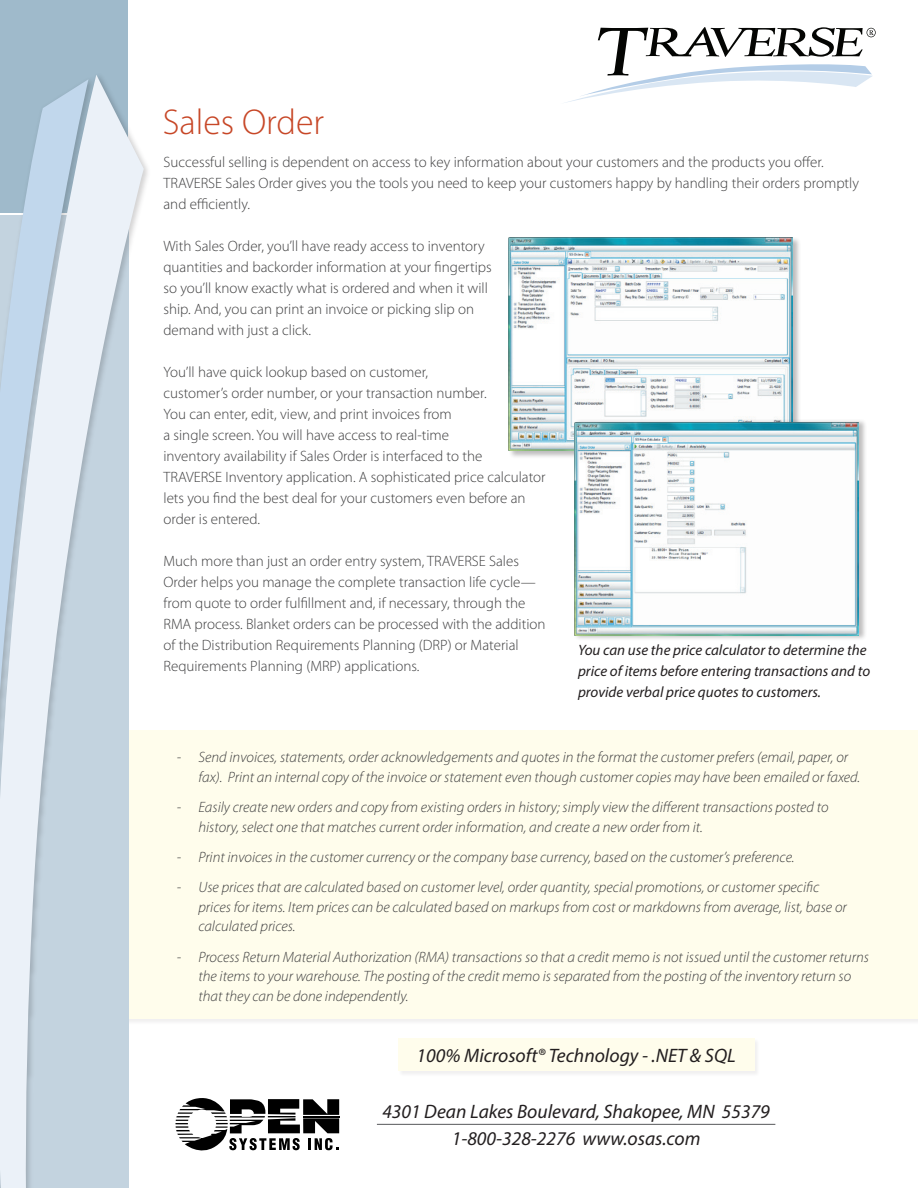
<style>
.page{position:relative;width:918px;height:1188px;background:#fff}
.page>*{position:absolute;margin:0;border:0;box-sizing:border-box;transform-origin:0 0}
.t1{font:300 36px "Myriad Pro";color:#c74727}
.t2{font:italic 19.5px/27px "Myriad Pro";color:#231f20;text-align:center}
.t3{font:300 15px/21px "Myriad Pro";color:#3e3e3f}
.t4{font:italic 300 15px/19.5px "Myriad Pro";color:#3e3e3f}
.t5{font:italic 15px/21px "Myriad Pro";color:#231f20}
</style>
<div class="page">
<div style="left:91px;top:730px;width:827px;height:288px;background:#fffdec"></div>
<hr style="left:377px;top:1124px;width:398px;height:1px;background:#57585a">
<div style="left:398px;top:1038px;width:362px;height:39px;background:#f4f4f4"></div>
<div style="left:398px;top:1038px;width:356px;height:33px;background:#fffdec"></div>
<div style="left:0;top:0;width:128px;height:212px;background:#9fbacb"></div>
<svg style="left:88px;top:75px;width:56px;height:1113px;fill:#c3d3df"></svg>
<svg style="left:0;top:80px;width:88px;height:1108px;background:#cedce8"></svg>
<svg style="left:565px;top:27px;width:311px;height:76px"></svg>
<svg style="left:176px;top:1098px;width:163px;height:53px"></svg>
<div style="left:508px;top:237px;width:293px;height:222px;background:#231f20;opacity:.3"></div>
<img style="left:508px;top:237px;width:284px;height:213px">
<div style="left:574px;top:419px;width:293px;height:221px;background:#231f20;opacity:.3"></div>
<img style="left:574px;top:423px;width:284px;height:213px">
<h1 class="t1" style="left:163px;top:100px;width:163px">Sales Order</h1>
<p class="t3" style="left:164px;top:151px;width:697px">Successful selling is dependent on access to key information about your customers and the products you offer.<br>TRAVERSE Sales Order gives you the tools you need to keep your customers happy by handling their orders promptly and efficiently.</p>
<p class="t3" style="left:164px;top:235px;width:330px">With Sales Order, you’ll have ready access to inventory quantities and backorder information at your fingertips so you’ll know exactly what is ordered and when it will ship. And, you can print an invoice or picking slip on demand with just a click.</p>
<p class="t3" style="left:164px;top:361px;width:384px">You’ll have quick lookup based on customer,<br>customer’s order number, or your transaction number.<br>You can enter, edit, view, and print invoices from<br>a single screen. You will have access to real-time<br>inventory availability if Sales Order is interfaced to the<br>TRAVERSE Inventory application. A sophisticated price calculator lets you find the best deal for your customers even before an order is entered.</p>
<p class="t3" style="left:164px;top:550px;width:384px">Much more than just an order entry system, TRAVERSE Sales Order helps you manage the complete transaction life cycle— from quote to order fulfillment and, if necessary, through the RMA process. Blanket orders can be processed with the addition of the Distribution Requirements Planning (DRP) or Material Requirements Planning (MRP) applications.</p>
<p class="t5" style="left:578px;top:639px;width:294px">You can use the price calculator to determine the price of items before entering transactions and to provide verbal price quotes to customers.</p>
<p class="t4" style="left:198px;top:748px;width:663px;text-indent:-22px">- Send invoices, statements, order acknowledgements and quotes in the format the customer prefers (email, paper, or fax). Print an internal copy of the invoice or statement even though customer copies may have been emailed or faxed.</p>
<p class="t4" style="left:198px;top:797px;width:632px;text-indent:-22px">- Easily create new orders and copy from existing orders in history; simply view the different transactions posted to history, select one that matches current order information, and create a new order from it.</p>
<p class="t4" style="left:177px;top:847px;width:619px">- Print invoices in the customer currency or the company base currency, based on the customer’s preference.</p>
<p class="t4" style="left:198px;top:877px;width:650px;text-indent:-22px">- Use prices that are calculated based on customer level, order quantity, special promotions, or customer specific prices for items. Item prices can be calculated based on markups from cost or markdowns from average, list, base or calculated prices.</p>
<p class="t4" style="left:198px;top:947px;width:672px;text-indent:-22px">- Process Return Material Authorization (RMA) transactions so that a credit memo is not issued until the customer returns the items to your warehouse. The posting of the credit memo is separated from the posting of the inventory return so that they can be done independently.</p>
<h2 class="t2" style="left:417px;top:1042px;width:321px">100% Microsoft® Technology - .NET &amp; SQL</h2>
<h2 class="t2" style="left:382px;top:1098px;width:389px">4301 Dean Lakes Boulevard, Shakopee, MN 55379<br>1-800-328-2276 www.osas.com</h2>
</div>
